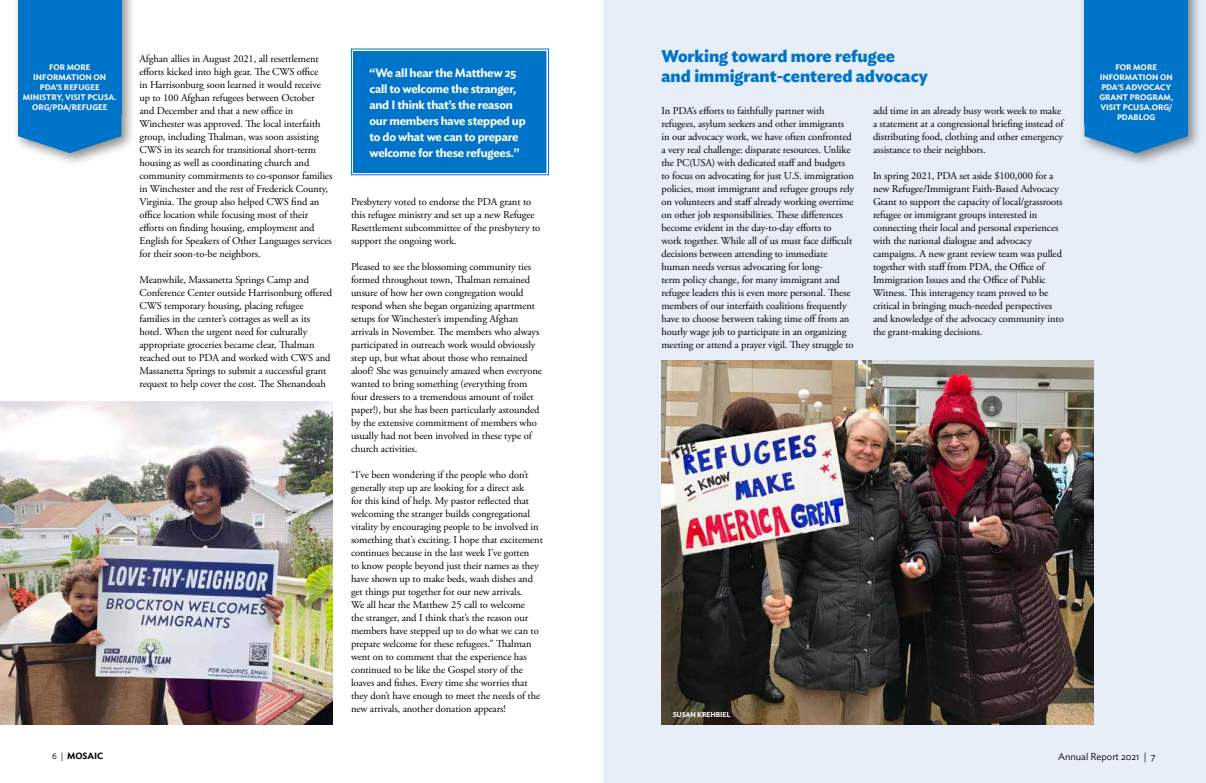
<style>
.page{position:relative;width:1206px;height:783px;background:#fff}
.page>*{position:absolute;margin:0;border:0;box-sizing:border-box;transform-origin:0 0}
.t1{font:700 17px/20px "Ideal Sans";color:#0074c8}
.t2{font:600 12px/16px "Ideal Sans";letter-spacing:-.02em;color:#fff}
.t3{font:10.5px/13px "Adobe Garamond Pro";letter-spacing:-.01em;color:#000}
.t4{font:300 10px "Ideal Sans";color:#000}
.t5{font:600 9px "Ideal Sans";color:#000}
.t6{font:600 8px/10px "Ideal Sans";color:#fcfeff;text-align:center}
.t7{font:600 7px "Ideal Sans";letter-spacing:-.02em;color:#fff}
.s1{font-weight:300}
</style>
<div class="page">
<div style="left:603px;top:0;width:603px;height:783px;background:#e7eef7"></div>
<svg style="left:351px;top:48px;width:198px;height:128px;background:#0c7aca"></svg>
<div style="left:354px;top:51px;width:192px;height:122px;border:2px solid #0074c8"></div>
<img style="left:0;top:402px;width:333px;height:322px">
<img style="left:662px;top:361px;width:432px;height:363px">
<div style="left:1079px;top:0;width:124px;height:167px;background:#000;opacity:.45"></div>
<svg style="left:1084px;top:125px;width:104px;height:28px;background:#378ac7"></svg>
<div style="left:1084px;top:0;width:104px;height:125px;background:#0074c8"></div>
<div style="left:12px;top:0;width:124px;height:167px;background:#000;opacity:.45"></div>
<svg style="left:18px;top:115px;width:104px;height:38px;background:#2d87c8"></svg>
<div style="left:18px;top:0;width:104px;height:115px;background:#0074c8"></div>
<p class="t6" style="left:23px;top:62px;width:95px">FOR MORE<br>INFORMATION ON<br>PDA’S REFUGEE<br>MINISTRY, VISIT PCUSA.<br>ORG/PDA/REFUGEE</p>
<p class="t3" style="left:140px;top:52px;width:194px">Afghan allies in August 2021, all resettlement efforts kicked into high gear. The CWS office<br>in Harrisonburg soon learned it would receive up to 100 Afghan refugees between October<br>and December and that a new office in Winchester was approved. The local interfaith group, including Thalman, was soon assisting CWS in its search for transitional short-term housing as well as coordinating church and community commitments to co-sponsor families in Winchester and the rest of Frederick County, Virginia. The group also helped CWS find an office location while focusing most of their efforts on finding housing, employment and English for Speakers of Other Languages services for their soon-to-be neighbors.</p>
<p class="t3" style="left:140px;top:273px;width:194px">Meanwhile, Massanetta Springs Camp and Conference Center outside Harrisonburg offered CWS temporary housing, placing refugee families in the center’s cottages as well as its hotel. When the urgent need for culturally appropriate groceries became clear, Thalman reached out to PDA and worked with CWS and Massanetta Springs to submit a successful grant request to help cover the cost. The Shenandoah</p>
<p class="t2" style="left:370px;top:64px;width:158px">“We all hear the Matthew 25 call to welcome the stranger, and I think that’s the reason our members have stepped up to do what we can to prepare welcome for these refugees.”</p>
<p class="t3" style="left:351px;top:195px;width:191px">Presbytery voted to endorse the PDA grant to this refugee ministry and set up a new Refugee Resettlement subcommittee of the presbytery to support the ongoing work.</p>
<p class="t3" style="left:351px;top:260px;width:192px">Pleased to see the blossoming community ties formed throughout town, Thalman remained unsure of how her own congregation would respond when she began organizing apartment setups for Winchester’s impending Afghan arrivals in November. The members who always participated in outreach work would obviously step up, but what about those who remained aloof? She was genuinely amazed when everyone wanted to bring something (everything from four dressers to a tremendous amount of toilet paper!), but she has been particularly astounded by the extensive commitment of members who usually had not been involved in these type of church activities.</p>
<p class="t3" style="left:351px;top:468px;width:193px">“I’ve been wondering if the people who don’t generally step up are looking for a direct ask<br>for this kind of help. My pastor reflected that welcoming the stranger builds congregational vitality by encouraging people to be involved in something that’s exciting. I hope that excitement continues because in the last week I’ve gotten<br>to know people beyond just their names as they have shown up to make beds, wash dishes and get things put together for our new arrivals.<br>We all hear the Matthew 25 call to welcome<br>the stranger, and I think that’s the reason our members have stepped up to do what we can to prepare welcome for these refugees.” Thalman went on to comment that the experience has continued to be like the Gospel story of the loaves and fishes. Every time she worries that they don’t have enough to meet the needs of the new arrivals, another donation appears!</p>
<h1 class="t1" style="left:662px;top:45px;width:268px">Working toward more refugee and immigrant-centered advocacy</h1>
<p class="t3" style="left:662px;top:104px;width:194px">In PDA’s efforts to faithfully partner with refugees, asylum seekers and other immigrants in our advocacy work, we have often confronted a very real challenge: disparate resources. Unlike the PC(USA) with dedicated staff and budgets to focus on advocating for just U.S. immigration policies, most immigrant and refugee groups rely on volunteers and staff already working overtime on other job responsibilities. These differences become evident in the day-to-day efforts to work together. While all of us must face difficult decisions between attending to immediate human needs versus advocating for long-<br>term policy change, for many immigrant and refugee leaders this is even more personal. These members of our interfaith coalitions frequently have to choose between taking time off from an hourly wage job to participate in an organizing meeting or attend a prayer vigil. They struggle to</p>
<p class="t3" style="left:873px;top:104px;width:192px">add time in an already busy work week to make a statement at a congressional briefing instead of distributing food, clothing and other emergency assistance to their neighbors.</p>
<p class="t3" style="left:873px;top:169px;width:192px">In spring 2021, PDA set aside $100,000 for a new Refugee/Immigrant Faith-Based Advocacy Grant to support the capacity of local/grassroots refugee or immigrant groups interested in connecting their local and personal experiences with the national dialogue and advocacy campaigns. A new grant review team was pulled together with staff from PDA, the Office of Immigration Issues and the Office of Public Witness. This interagency team proved to be critical in bringing much-needed perspectives and knowledge of the advocacy community into the grant-making decisions.</p>
<p class="t6" style="left:1099px;top:62px;width:75px">FOR MORE<br>INFORMATION ON<br>PDA’S ADVOCACY<br>GRANT PROGRAM,<br>VISIT PCUSA.ORG/<br>PDABLOG</p>
<p class="t7" style="left:673px;top:709px;width:59px">SUSAN KREHBIEL</p>
<p class="t5" style="left:52px;top:749px;width:53px"><span class="s1">6 |</span> MOSAIC</p>
<p class="t4" style="left:1058px;top:749px;width:99px">Annual Report 2021 | 7</p>
</div>
